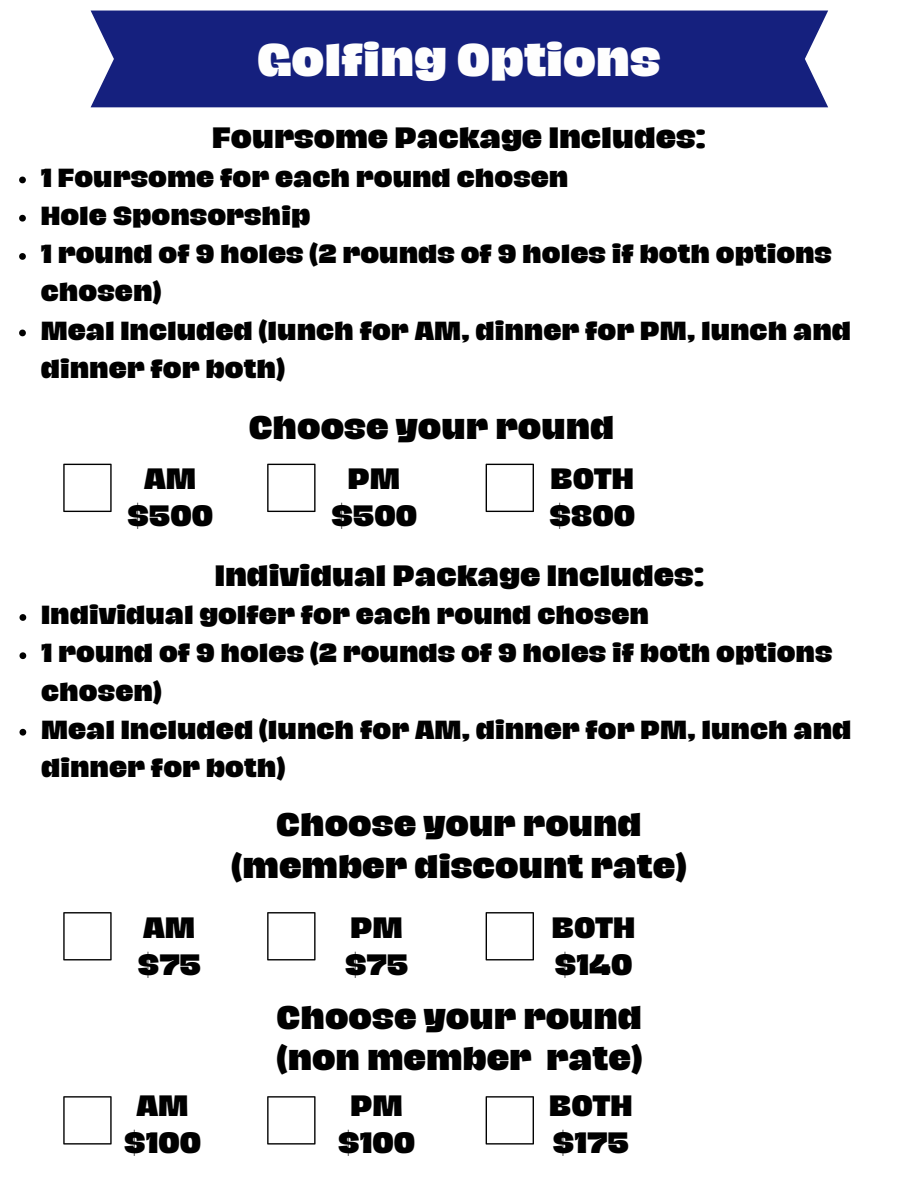
<style>
.page{position:relative;width:918px;height:1188px;background:#fff}
.page>*{position:absolute;margin:0;border:0;box-sizing:border-box;transform-origin:0 0}
.t1{font:800 42px "Hagrid Text";color:#fefefe}
.t2{font:800 30px/41.7px "Hagrid Text";color:#000;text-align:center}
.t3{font:800 27px/37.2px "Hagrid Text";color:#000}
.t4{font:800 24px/38.2px "Hagrid Text";color:#000}
</style>
<div class="page">
<div style="left:91px;top:11px;width:737px;height:96px;background:#15207e"></div>
<svg style="left:63px;top:464px;width:49px;height:48px"></svg>
<svg style="left:267px;top:464px;width:49px;height:48px"></svg>
<svg style="left:486px;top:464px;width:48px;height:48px"></svg>
<svg style="left:63px;top:912px;width:49px;height:48px"></svg>
<svg style="left:267px;top:912px;width:49px;height:48px"></svg>
<svg style="left:486px;top:912px;width:48px;height:48px"></svg>
<svg style="left:63px;top:1096px;width:49px;height:49px"></svg>
<svg style="left:267px;top:1096px;width:49px;height:49px"></svg>
<svg style="left:486px;top:1096px;width:48px;height:49px"></svg>
<svg style="left:19px;top:177px;width:7px;height:6px"></svg>
<svg style="left:19px;top:215px;width:7px;height:7px"></svg>
<svg style="left:19px;top:253px;width:7px;height:7px"></svg>
<svg style="left:19px;top:330px;width:7px;height:6px"></svg>
<svg style="left:20px;top:614px;width:6px;height:7px"></svg>
<svg style="left:20px;top:652px;width:6px;height:7px"></svg>
<svg style="left:20px;top:729px;width:6px;height:7px"></svg>
<p class="t1" style="left:257px;top:38px;width:405px">Golfing Options</p>
<p class="t3" style="left:212px;top:119px;width:495px">Foursome Package Includes:</p>
<h1 class="t4" style="left:41px;top:158px;width:529px">1 Foursome for each round chosen</h1>
<h3 class="t4" style="left:41px;top:196px;width:271px">Hole Sponsorship</h3>
<p class="t4" style="left:41px;top:235px;width:793px">1 round of 9 holes (2 rounds of 9 holes if both options chosen)</p>
<p class="t4" style="left:41px;top:311px;width:812px">Meal Included (lunch for AM, dinner for PM, lunch and dinner for both)</p>
<p class="t2" style="left:249px;top:407px;width:367px">Choose your round</p>
<h2 class="t3" style="left:549px;top:460px;width:87px">BOTH $800</h2>
<p class="t3" style="left:215px;top:557px;width:491px">Individual Package Includes:</p>
<h2 class="t4" style="left:41px;top:596px;width:609px">Individual golfer for each round chosen</h2>
<p class="t4" style="left:41px;top:634px;width:793px">1 round of 9 holes (2 rounds of 9 holes if both options chosen)</p>
<h2 class="t4" style="left:41px;top:710px;width:812px">Meal Included (lunch for AM, dinner for PM, lunch and dinner for both)</h2>
<p class="t3" style="left:127px;top:460px;width:87px;text-align:center">AM $500</p>
<h3 class="t3" style="left:331px;top:460px;width:87px;text-align:center">PM $500</h3>
<p class="t2" style="left:232px;top:803px;width:456px">Choose your round (member discount rate)</p>
<h3 class="t3" style="left:137px;top:908px;width:65px">AM $75</h3>
<p class="t3" style="left:345px;top:908px;width:65px">PM $75</p>
<p class="t3" style="left:552px;top:908px;width:85px">BOTH $140</p>
<h3 class="t2" style="left:277px;top:996px;width:367px;text-align:left">Choose your round (non member rate)</h3>
<p class="t3" style="left:124px;top:1087px;width:79px;text-align:center">AM $100</p>
<h2 class="t3" style="left:338px;top:1087px;width:79px;text-align:center">PM $100</h2>
<p class="t3" style="left:549px;top:1087px;width:85px">BOTH $175</p>
</div>
